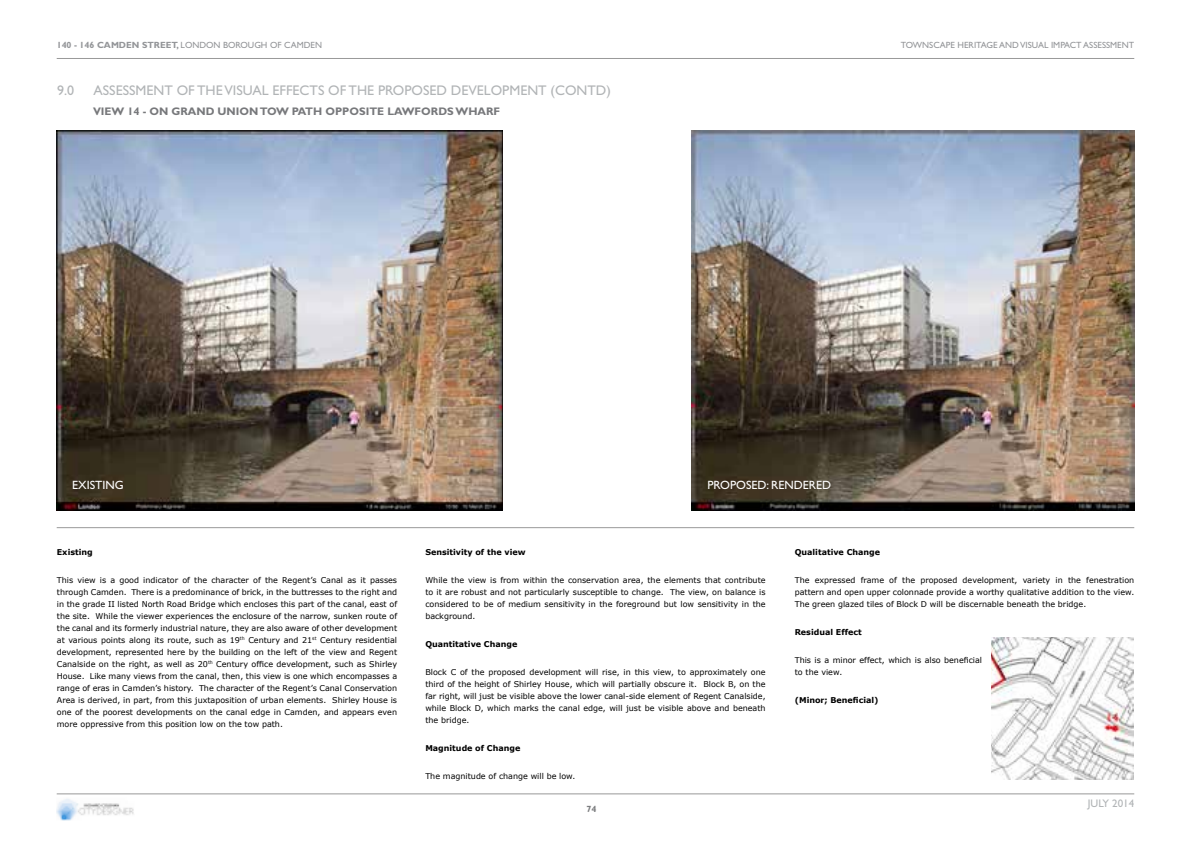
<style>
.page{position:relative;width:1191px;height:842px;background:#fff}
.page>*{position:absolute;margin:0;border:0;box-sizing:border-box;transform-origin:0 0}
.t1{font:14px "Gill Sans Std";color:#b1b4b6}
.t2{font:12px "Gill Sans Std";color:#fff}
.t3{font:700 11px "Gill Sans Std";color:#77787b}
.t4{font:11px "Gill Sans Std";color:#b1b4b6}
.t5{font:9px "Gill Sans Std";color:#939598}
.t6{font:700 9px "Gill Sans Std";color:#7b7c7e}
.t7{font:8px/12px "Verdana";color:#000;text-align:justify}
.t8{font:700 8px "Verdana";color:#000}
.s1{font-weight:700}
</style>
<div class="page">
<hr style="left:57px;top:58px;width:1077px;height:1px;background:#999">
<img style="left:57px;top:799px;width:77px;height:21px">
<hr style="left:57px;top:794px;width:1077px;height:1px;background:#999">
<hr style="left:57px;top:527px;width:1077px;height:1px;background:#999">
<img style="left:691px;top:131px;width:443px;height:379px">
<img style="left:57px;top:131px;width:446px;height:379px">
<img style="left:991px;top:638px;width:142px;height:142px">
<p class="t5" style="left:57px;top:40px;width:267px"><span class="s1">140 - 146 CAMDEN STREET,</span> LONDON BOROUGH OF CAMDEN</p>
<p class="t5" style="left:901px;top:40px;width:235px">TOWNSCAPE HERITAGE AND VISUAL IMPACT ASSESSMENT</p>
<h1 class="t1" style="left:57px;top:82px;width:19px">9.0</h1>
<h1 class="t1" style="left:93px;top:82px;width:519px">ASSESSMENT OF THE VISUAL EFFECTS OF THE PROPOSED DEVELOPMENT (CONTD)</h1>
<h3 class="t3" style="left:93px;top:105px;width:409px">VIEW 14 - ON GRAND UNION TOW PATH OPPOSITE LAWFORDS WHARF</h3>
<h2 class="t2" style="left:72px;top:478px;width:53px">EXISTING</h2>
<h2 class="t2" style="left:707px;top:478px;width:125px">PROPOSED: RENDERED</h2>
<p class="t8" style="left:57px;top:546px;width:37px">Existing</p>
<p class="t7" style="left:57px;top:574px;width:342px">This view is a good indicator of the character of the Regent’s Canal as it passes through Camden. There is a predominance of brick, in the buttresses to the right and in the grade II listed North Road Bridge which encloses this part of the canal, east of the site. While the viewer experiences the enclosure of the narrow, sunken route of the canal and its formerly industrial nature, they are also aware of other development at various points along its route, such as 19<sup>th</sup> Century and 21<sup>st</sup> Century residential development, represented here by the building on the left of the view and Regent Canalside on the right, as well as 20<sup>th</sup> Century office development, such as Shirley House. Like many views from the canal, then, this view is one which encompasses a range of eras in Camden’s history. The character of the Regent’s Canal Conservation Area is derived, in part, from this juxtaposition of urban elements. Shirley House is one of the poorest developments on the canal edge in Camden, and appears even more oppressive from this position low on the tow path.</p>
<p class="t8" style="left:425px;top:546px;width:102px">Sensitivity of the view</p>
<p class="t7" style="left:425px;top:574px;width:342px">While the view is from within the conservation area, the elements that contribute to it are robust and not particularly susceptible to change. The view, on balance is considered to be of medium sensitivity in the foreground but low sensitivity in the background.</p>
<p class="t8" style="left:425px;top:638px;width:93px">Quantitative Change</p>
<p class="t7" style="left:425px;top:666px;width:342px">Block C of the proposed development will rise, in this view, to approximately one third of the height of Shirley House, which will partially obscure it. Block B, on the far right, will just be visible above the lower canal-side element of Regent Canalside, while Block D, which marks the canal edge, will just be visible above and beneath the bridge.</p>
<p class="t8" style="left:425px;top:742px;width:96px">Magnitude of Change</p>
<p class="t7" style="left:425px;top:770px;width:152px">The magnitude of change will be low.</p>
<p class="t6" style="left:586px;top:804px;width:11px">74</p>
<p class="t8" style="left:794px;top:546px;width:87px">Qualitative Change</p>
<p class="t7" style="left:794px;top:574px;width:341px">The expressed frame of the proposed development, variety in the fenestration pattern and open upper colonnade provide a worthy qualitative addition to the view.<br>The green glazed tiles of Block D will be discernable beneath the bridge.</p>
<p class="t8" style="left:794px;top:626px;width:69px">Residual Effect</p>
<p class="t7" style="left:794px;top:654px;width:189px">This is a minor effect, which is also beneficial to the view.</p>
<p class="t8" style="left:794px;top:694px;width:85px">(Minor; Beneficial)</p>
<h3 class="t4" style="left:1087px;top:797px;width:48px">JULY 2014</h3>
</div>
